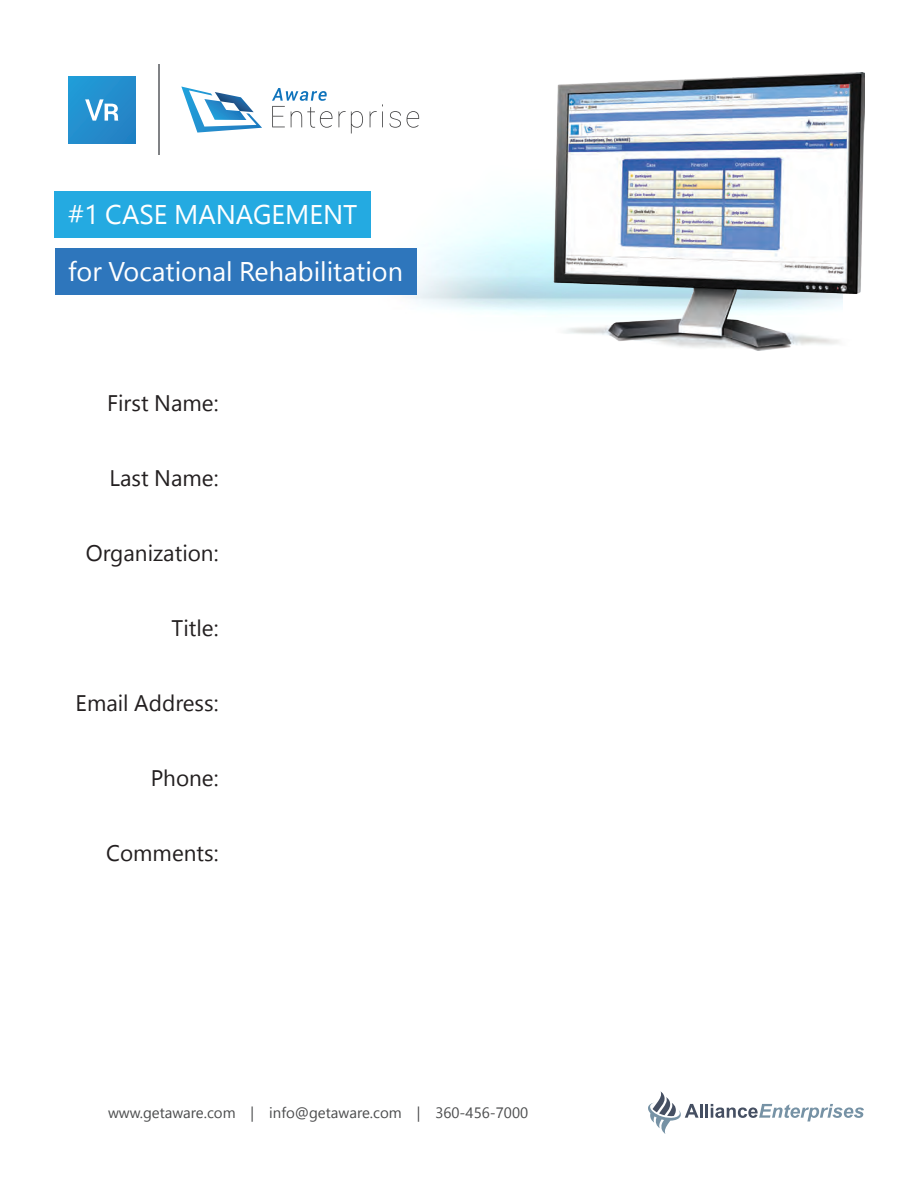
<style>
.page{position:relative;width:918px;height:1188px;background:#fff}
.page>*{position:absolute;margin:0;border:0;box-sizing:border-box;transform-origin:0 0}
.t1{font:27px/57px "Segoe UI";color:#fff}
.t2{font:22.5px "Segoe UI";color:#231f20}
.t3{font:15px "Segoe UI";color:#4b4c4d}
</style>
<div class="page">
<svg style="left:648px;top:1091px;width:51px;height:43px"></svg>
<hr style="left:700px;top:1104px;width:3px;height:14px;background:#454f62">
<hr style="left:705px;top:1104px;width:3px;height:14px;background:#454f62">
<svg style="left:711px;top:1104px;width:153px;height:17px"></svg>
<img style="left:410px;top:195px;width:138px;height:119px">
<img style="left:548px;top:72px;width:317px;height:279px">
<div style="left:55px;top:191px;width:316px;height:47px;background:#24aae1"></div>
<div style="left:55px;top:248px;width:361px;height:47px;background:#2e76bc"></div>
<svg style="left:181px;top:87px;width:81px;height:46px"></svg>
<svg style="left:339px;top:111px;width:24px;height:22px"></svg>
<svg style="left:370px;top:104px;width:13px;height:23px"></svg>
<svg style="left:389px;top:111px;width:12px;height:17px"></svg>
<svg style="left:407px;top:111px;width:12px;height:17px"></svg>
<svg style="left:272px;top:88px;width:60px;height:40px"></svg>
<div style="left:68px;top:76px;width:67px;height:68px;background:linear-gradient(to right,#2296d4,#2485c7)"></div>
<svg style="left:85px;top:99px;width:33px;height:22px"></svg>
<hr style="left:158px;top:65px;width:1px;height:90px;background:#808285">
<p class="t1" style="left:68px;top:185px;width:336px">#1 CASE MANAGEMENT<br>for Vocational Rehabilitation</p>
<p class="t2" style="left:107px;top:386px;width:113px">First Name:</p>
<p class="t2" style="left:110px;top:461px;width:111px">Last Name:</p>
<p class="t2" style="left:86px;top:536px;width:134px">Organization:</p>
<p class="t2" style="left:172px;top:611px;width:48px">Title:</p>
<p class="t2" style="left:76px;top:686px;width:144px">Email Address:</p>
<p class="t2" style="left:151px;top:761px;width:69px">Phone:</p>
<p class="t2" style="left:106px;top:836px;width:114px">Comments:</p>
<p class="t3" style="left:108px;top:1102px;width:422px">www.getaware.com | info@getaware.com | 360-456-7000</p>
</div>
